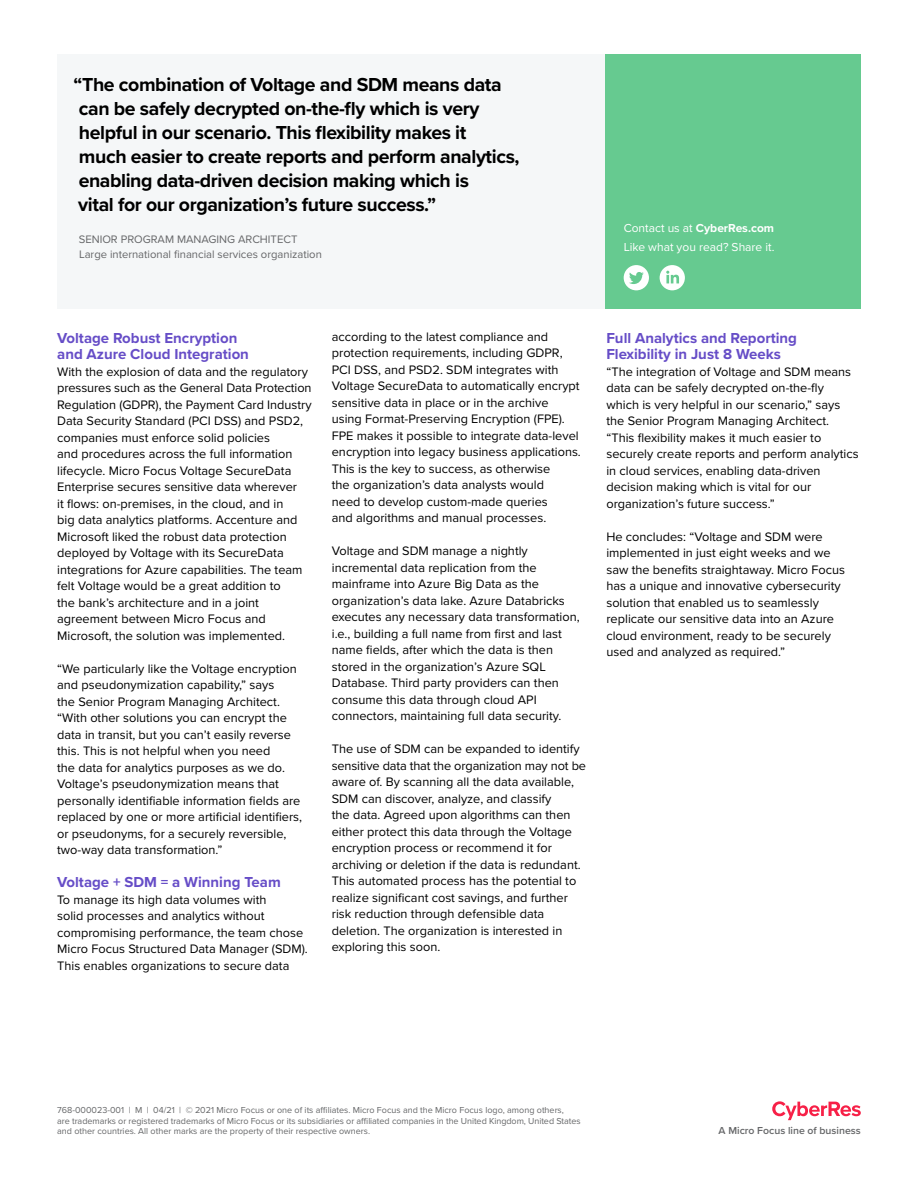
<style>
.page{position:relative;width:918px;height:1188px;background:#fff}
.page>*{position:absolute;margin:0;border:0;box-sizing:border-box;transform-origin:0 0}
.Pull_Quote_Screamer{font:700 19.5px/24px "Proxima Nova";letter-spacing:-.02em;color:#000}
.Header_1{font:700 15px/16.5px "Proxima Nova";color:#664dc7}
.Body{font:12.75px/16.5px "Proxima Nova";color:#000}
.Contact_White{font:12px "Proxima Nova";color:#fff}
.Contact_White-2{font:700 12px "Proxima Nova";color:#fff}
.t1{font:11.25px "Proxima Nova";color:#656668}
.Line_of_Business{font:600 10.5px "Proxima Nova";color:#656668}
.Mouse_Type{font:9px/10.5px "Proxima Nova";color:#656668}
.s1{font-weight:400}
</style>
<div class="page">
<div style="left:57px;top:54px;width:804px;height:254px;background:#f5f7f8"></div>
<div style="left:605px;top:54px;width:256px;height:254px;background:#66ca90"></div>
<div style="left:660px;top:265px;width:25px;height:25px;background:#fff;border-radius:13px"></div>
<svg style="left:666px;top:271px;width:13px;height:12px"></svg>
<div style="left:624px;top:265px;width:25px;height:25px;background:#fff;border-radius:13px"></div>
<svg style="left:629px;top:272px;width:15px;height:12px"></svg>
<svg style="left:772px;top:1101px;width:89px;height:19px"></svg>
<p class="Pull_Quote_Screamer" style="left:74px;top:72px;width:448px">“The combination of Voltage and SDM means data can be safely decrypted on-the-fly which is very helpful in our scenario. This flexibility makes it<br>much easier to create reports and perform analytics, enabling data-driven decision making which is<br>vital for our organization’s future success.”</p>
<p class="t1" style="left:79px;top:231px;width:220px">SENIOR PROGRAM MANAGING ARCHITECT</p>
<p class="t1" style="left:79px;top:246px;width:244px">Large international financial services organization</p>
<p class="Contact_White-2" style="left:624px;top:219px;width:152px"><span class="s1">Contact us at</span> CyberRes.com</p>
<p class="Contact_White" style="left:624px;top:238px;width:152px">Like what you read? Share it.</p>
<p class="Header_1" style="left:57px;top:329px;width:193px">Voltage Robust Encryption and Azure Cloud Integration</p>
<p class="Body" style="left:57px;top:363px;width:256px">With the explosion of data and the regulatory pressures such as the General Data Protection Regulation (GDPR), the Payment Card Industry Data Security Standard (PCI DSS) and PSD2, companies must enforce solid policies<br>and procedures across the full information lifecycle. Micro Focus Voltage SecureData Enterprise secures sensitive data wherever<br>it flows: on-premises, in the cloud, and in<br>big data analytics platforms. Accenture and Microsoft liked the robust data protection deployed by Voltage with its SecureData integrations for Azure capabilities. The team felt Voltage would be a great addition to<br>the bank’s architecture and in a joint agreement between Micro Focus and Microsoft, the solution was implemented.</p>
<p class="Body" style="left:57px;top:660px;width:246px">“We particularly like the Voltage encryption and pseudonymization capability,” says<br>the Senior Program Managing Architect. “With other solutions you can encrypt the data in transit, but you can’t easily reverse this. This is not helpful when you need<br>the data for analytics purposes as we do.<br>Voltage’s pseudonymization means that personally identifiable information fields are replaced by one or more artificial identifiers, or pseudonyms, for a securely reversible, two-way data transformation.”</p>
<p class="Header_1" style="left:57px;top:874px;width:225px">Voltage + SDM = a Winning Team</p>
<p class="Body" style="left:57px;top:891px;width:252px">To manage its high data volumes with<br>solid processes and analytics without compromising performance, the team chose Micro Focus Structured Data Manager (SDM).<br>This enables organizations to secure data</p>
<p class="Body" style="left:332px;top:328px;width:251px">according to the latest compliance and protection requirements, including GDPR, PCI DSS, and PSD2. SDM integrates with Voltage SecureData to automatically encrypt sensitive data in place or in the archive using Format-Preserving Encryption (FPE).<br>FPE makes it possible to integrate data-level encryption into legacy business applications.<br>This is the key to success, as otherwise<br>the organization’s data analysts would<br>need to develop custom-made queries<br>and algorithms and manual processes.</p>
<p class="Body" style="left:332px;top:542px;width:249px">Voltage and SDM manage a nightly incremental data replication from the mainframe into Azure Big Data as the organization’s data lake. Azure Databricks executes any necessary data transformation, i.e., building a full name from first and last name fields, after which the data is then stored in the organization’s Azure SQL Database. Third party providers can then consume this data through cloud API connectors, maintaining full data security.</p>
<p class="Body" style="left:332px;top:740px;width:256px">The use of SDM can be expanded to identify sensitive data that the organization may not be aware of. By scanning all the data available, SDM can discover, analyze, and classify<br>the data. Agreed upon algorithms can then either protect this data through the Voltage encryption process or recommend it for archiving or deletion if the data is redundant.<br>This automated process has the potential to realize significant cost savings, and further risk reduction through defensible data deletion. The organization is interested in exploring this soon.</p>
<p class="Header_1" style="left:606px;top:329px;width:192px">Full Analytics and Reporting<br>Flexibility in Just 8 Weeks</p>
<p class="Body" style="left:606px;top:363px;width:254px">“The integration of Voltage and SDM means data can be safely decrypted on-the-fly which is very helpful in our scenario,” says the Senior Program Managing Architect. “This flexibility makes it much easier to securely create reports and perform analytics in cloud services, enabling data-driven decision making which is vital for our organization’s future success.”</p>
<p class="Body" style="left:606px;top:528px;width:240px">He concludes: “Voltage and SDM were implemented in just eight weeks and we saw the benefits straightaway. Micro Focus has a unique and innovative cybersecurity solution that enabled us to seamlessly replicate our sensitive data into an Azure cloud environment, ready to be securely used and analyzed as required.”</p>
<p class="Mouse_Type" style="left:57px;top:1104px;width:525px">768-000023-001 | M | 04/21 | © 2021 Micro Focus or one of its affiliates. Micro Focus and the Micro Focus logo, among others,<br>are trademarks or registered trademarks of Micro Focus or its subsidiaries or affiliated companies in the United Kingdom, United States and other countries. All other marks are the property of their respective owners.</p>
<p class="Line_of_Business" style="left:719px;top:1123px;width:144px">A Micro Focus line of business</p>
</div>
